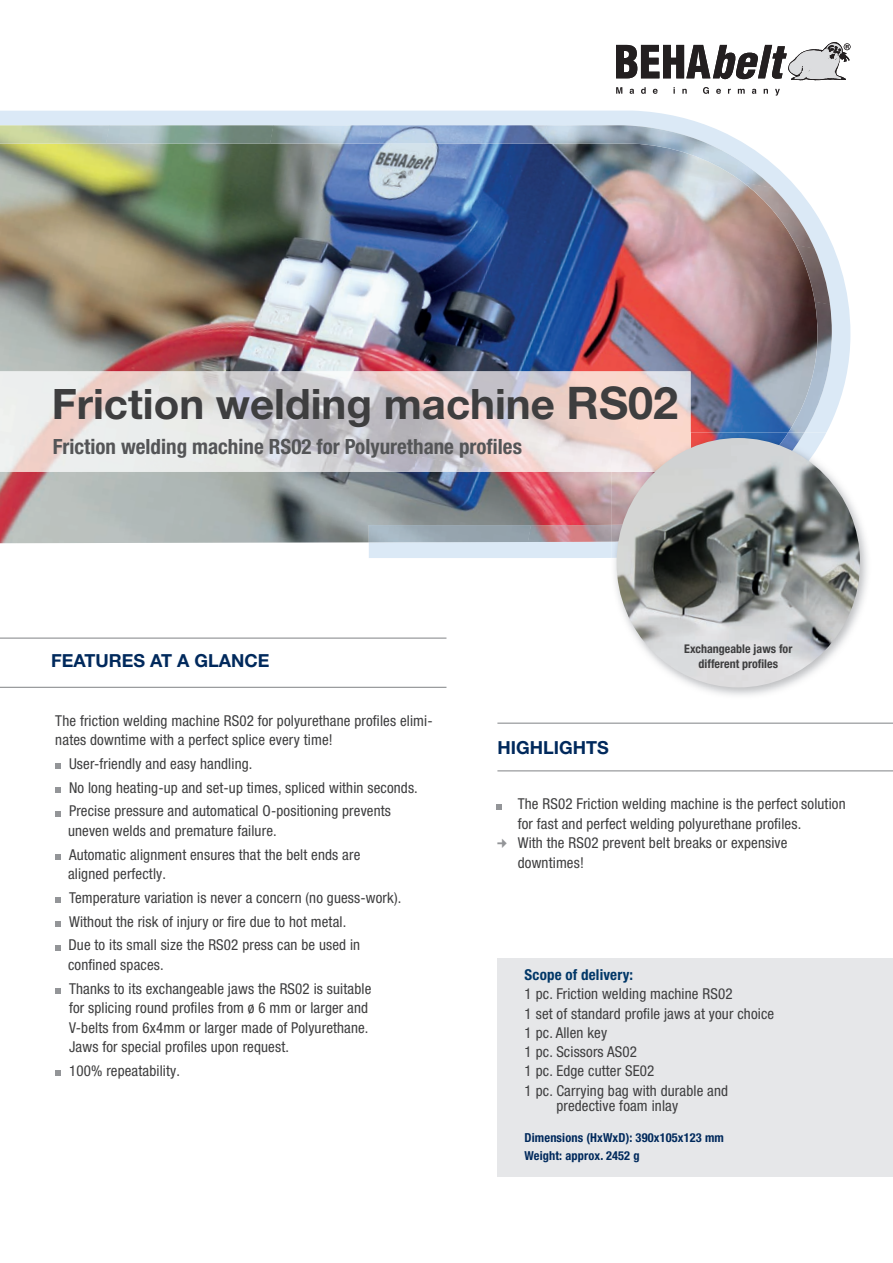
<style>
.page{position:relative;width:893px;height:1263px;background:#fff}
.page>*{position:absolute;margin:0;border:0;box-sizing:border-box;transform-origin:0 0}
.t1{font:700 42px "Helvetica Neue LT Pro";color:#3e3e3f}
.t2{font:700 condensed 21px "Helvetica Neue LT Pro";color:#545557}
.t3{font:700 18px "Helvetica Neue LT Pro";color:#00295c}
.t4{font:condensed 15px/23.7px "Helvetica Neue LT Pro";letter-spacing:.01em;color:#3e3e3f}
.t5{font:700 condensed 15px "Helvetica Neue LT Pro";letter-spacing:.01em;color:#013767}
.t6{font:700 condensed 12.3px/17.7px "Helvetica Neue LT Pro";letter-spacing:.01em;color:#00295c}
.t7{font:700 condensed 12px/15px "Helvetica Neue LT Pro";color:#3e3e3f;text-align:center}
.s1{font-size:45px}
</style>
<div class="page">
<div style="left:497px;top:958px;width:396px;height:218px;background:#e6e7e9"></div>
<img style="left:0;top:111px;width:850px;height:447px">
<img style="left:383px;top:125px;width:160px;height:19px">
<img style="left:543px;top:125px;width:230px;height:63px">
<img style="left:109px;top:125px;width:161px;height:19px">
<img style="left:270px;top:125px;width:113px;height:19px">
<img style="left:743px;top:182px;width:71px;height:67px">
<img style="left:0;top:125px;width:109px;height:19px">
<img style="left:796px;top:245px;width:34px;height:57px">
<img style="left:788px;top:302px;width:44px;height:131px">
<img style="left:531px;top:525px;width:80px;height:17px">
<img style="left:369px;top:525px;width:162px;height:17px">
<svg style="left:616px;top:43px;width:234px;height:37px"></svg>
<svg style="left:616px;top:87px;width:6px;height:7px"></svg>
<svg style="left:630px;top:89px;width:4px;height:5px"></svg>
<svg style="left:641px;top:87px;width:5px;height:7px"></svg>
<svg style="left:653px;top:89px;width:5px;height:5px"></svg>
<svg style="left:673px;top:87px;width:2px;height:7px"></svg>
<svg style="left:682px;top:89px;width:5px;height:5px"></svg>
<svg style="left:703px;top:87px;width:6px;height:7px"></svg>
<svg style="left:716px;top:89px;width:5px;height:5px"></svg>
<svg style="left:738px;top:89px;width:7px;height:5px"></svg>
<svg style="left:752px;top:89px;width:4px;height:5px"></svg>
<svg style="left:764px;top:89px;width:4px;height:5px"></svg>
<svg style="left:775px;top:89px;width:5px;height:7px"></svg>
<img style="left:432px;top:371px;width:204px;height:101px">
<img style="left:636px;top:371px;width:54px;height:62px">
<img style="left:162px;top:371px;width:270px;height:101px">
<img style="left:0;top:371px;width:162px;height:101px">
<img style="left:414px;top:456px;width:91px;height:16px">
<div style="left:144px;top:453px;width:108px;height:19px;background:#eaecea"></div>
<svg style="left:496px;top:804px;width:6px;height:5px"></svg>
<svg style="left:55px;top:763px;width:6px;height:6px"></svg>
<svg style="left:55px;top:787px;width:6px;height:6px"></svg>
<svg style="left:55px;top:811px;width:6px;height:5px"></svg>
<svg style="left:55px;top:854px;width:6px;height:6px"></svg>
<svg style="left:55px;top:897px;width:6px;height:6px"></svg>
<svg style="left:55px;top:921px;width:6px;height:6px"></svg>
<svg style="left:55px;top:945px;width:6px;height:5px"></svg>
<svg style="left:55px;top:988px;width:6px;height:6px"></svg>
<svg style="left:55px;top:1070px;width:6px;height:6px"></svg>
<hr style="left:497px;top:771px;width:396px;height:1px;background:#808285">
<hr style="left:0;top:687px;width:446px;height:1px;background:#808285">
<hr style="left:497px;top:723px;width:396px;height:1px;background:#808285">
<hr style="left:0;top:638px;width:446px;height:1px;background:#808285">
<img style="left:614px;top:433px;width:254px;height:263px">
<img style="left:611px;top:433px;width:193px;height:109px">
<img style="left:611px;top:433px;width:79px;height:39px">
<img style="left:617px;top:438px;width:243px;height:249px">
<h1 class="t1" style="left:52px;top:378px;width:628px">Friction welding machine <span class="s1">RS02</span></h1>
<h2 class="t2" style="left:53px;top:434px;width:471px">Friction welding machine RS02 for Polyurethane profiles</h2>
<p class="t3" style="left:51px;top:649px;width:220px">FEATURES AT A GLANCE</p>
<p class="t7" style="left:684px;top:641px;width:110px">Exchangeable jaws for different profiles</p>
<p class="t4" style="left:55px;top:710px;width:379px;line-height:19.5px">The friction welding machine RS02 for polyurethane profiles elimi&shy;nates downtime with a perfect splice every time!</p>
<p class="t4" style="left:69px;top:752px;width:350px">User-friendly and easy handling.<br>No long heating-up and set-up times, spliced within seconds.<br>Precise pressure and automatical O-positioning prevents</p>
<p class="t4" style="left:68px;top:819px;width:294px">uneven welds and premature failure.<br>Automatic alignment ensures that the belt ends are</p>
<p class="t4" style="left:68px;top:862px;width:335px">aligned perfectly.<br>Temperature variation is never a concern (no guess-work).<br>Without the risk of injury or fire due to hot metal.<br>Due to its small size the RS02 press can be used in</p>
<p class="t4" style="left:68px;top:953px;width:305px">confined spaces.<br>Thanks to its exchangeable jaws the RS02 is suitable</p>
<p class="t4" style="left:69px;top:998px;width:301px;line-height:19.5px;text-align:justify">for splicing round profiles from ø 6 mm or larger and V-belts from 6x4mm or larger made of Polyurethane.<br>Jaws for special profiles upon request.</p>
<p class="t4" style="left:69px;top:1059px;width:113px">100% repeatability.</p>
<p class="t3" style="left:497px;top:736px;width:113px">HIGHLIGHTS</p>
<p class="t4" style="left:518px;top:794px;width:329px;line-height:19.5px">The RS02 Friction welding machine is the perfect solution for fast and perfect welding polyurethane profiles.<br>With the RS02 prevent belt breaks or expensive downtimes!</p>
<p class="t5" style="left:525px;top:966px;width:110px">Scope of delivery:</p>
<p class="t4" style="left:525px;top:984px;width:251px;line-height:19.2px">1 pc. Friction welding machine RS02<br>1 set of standard profile jaws at your choice<br>1 pc. Allen key<br>1 pc. Scissors AS02<br>1 pc. Edge cutter SE02<br>1 pc. Carrying bag with durable and</p>
<p class="t4" style="left:556px;top:1093px;width:123px">predective foam inlay</p>
<p class="t6" style="left:525px;top:1129px;width:201px">Dimensions (HxWxD): 390x105x123 mm<br>Weight: approx. 2452 g</p>
</div>
